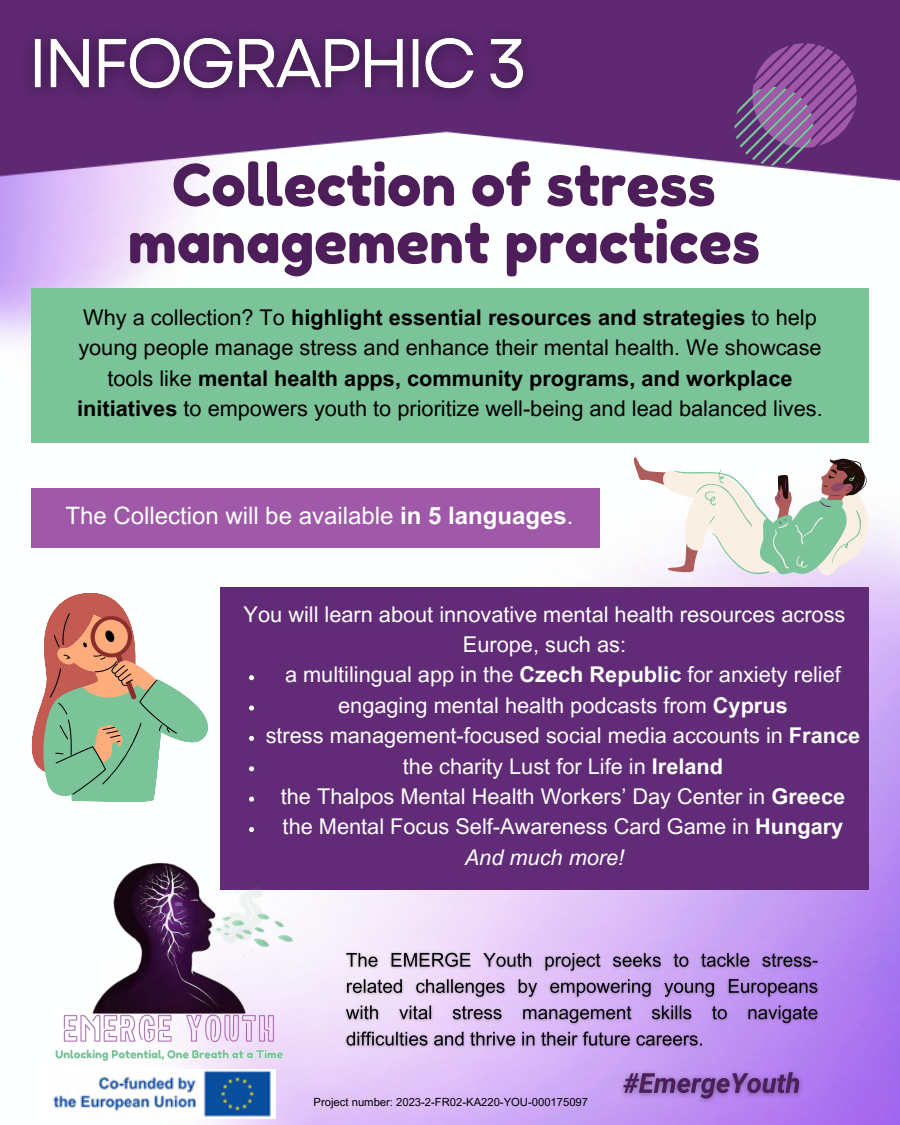
<style>
.page{position:relative;width:900px;height:1125px;background:#fff}
.page>*{position:absolute;margin:0;border:0;box-sizing:border-box;transform-origin:0 0}
.t1{font:57.6px/57.4px "Fredoka One";color:#4d1e5a;text-align:center}
.t2{font:24px "Arial MT Pro";color:#feffff}
.t3{font:21.75px/30.4px "Arial MT Pro";color:#feffff;text-align:center}
.t4{font:21.75px/30.4px "Arial MT Pro";color:#000;text-align:center}
.t5{font:italic 21.75px "Arial MT Pro";color:#feffff}
.t6{font:11.25px "Arial MT Pro";color:#000}
.s1{font-weight:700}
</style>
<div class="page">
<img style="left:31px;top:288px;width:869px;height:837px">
<div style="left:220px;top:588px;width:649px;height:302px;background:#622b77"></div>
<div style="left:31px;top:489px;width:569px;height:59px;background:#a058a9"></div>
<div style="left:31px;top:289px;width:838px;height:154px;background:#7bc49a"></div>
<img style="left:0;top:0;width:900px;height:202px">
<svg style="left:735px;top:43px;width:122px;height:122px;background:#7d498d"></svg>
<img style="left:31px;top:862px;width:284px;height:207px">
<img style="left:47px;top:1069px;width:228px;height:50px">
<svg style="left:632px;top:454px;width:236px;height:123px"></svg>
<svg style="left:31px;top:588px;width:186px;height:216px"></svg>
<img style="left:341px;top:949px;width:482px;height:102px">
<svg style="left:249px;top:675px;width:5px;height:5px"></svg>
<svg style="left:249px;top:706px;width:5px;height:5px"></svg>
<svg style="left:249px;top:736px;width:5px;height:5px"></svg>
<svg style="left:249px;top:766px;width:5px;height:5px"></svg>
<svg style="left:249px;top:797px;width:5px;height:5px"></svg>
<svg style="left:249px;top:827px;width:5px;height:5px"></svg>
<img style="left:615px;top:1064px;width:194px;height:45px">
<img style="left:11px;top:13px;width:536px;height:102px">
<p class="t1" style="left:128px;top:156px;width:634px">Collection of stress management practices</p>
<h4 class="t4" style="left:77px;top:305px;width:747px">Why a collection? To <span class="s1">highlight essential resources and strategies</span> to help young people manage stress and enhance their mental health. We showcase tools like <span class="s1">mental health apps, community programs, and workplace initiatives</span> to empowers youth to prioritize well-being and lead balanced lives.</h4>
<p class="t2" style="left:65px;top:506px;width:510px">The Collection will be available <span class="s1">in 5 languages</span>.</p>
<p class="t3" style="left:244px;top:602px;width:603px">You will learn about innovative mental health resources across<br>Europe, such as:</p>
<p class="t3" style="left:285px;top:662px;width:557px">a multilingual app in the <span class="s1">Czech Republic</span> for anxiety relief</p>
<p class="t3" style="left:338px;top:693px;width:451px">engaging mental health podcasts from <span class="s1">Cyprus</span></p>
<p class="t3" style="left:266px;top:723px;width:596px">stress management-focused social media accounts in <span class="s1">France</span></p>
<h2 class="t3" style="left:403px;top:753px;width:322px">the charity Lust for Life in <span class="s1">Ireland</span></h2>
<h4 class="t3" style="left:281px;top:784px;width:566px">the Thalpos Mental Health Workers’ Day Center in <span class="s1">Greece</span></h4>
<h4 class="t3" style="left:283px;top:814px;width:562px">the Mental Focus Self-Awareness Card Game in <span class="s1">Hungary</span></h4>
<p class="t5" style="left:465px;top:849px;width:161px">And much more!</p>
<p class="t6" style="left:314px;top:1098px;width:276px">Project number: 2023-2-FR02-KA220-YOU-000175097</p>
</div>
